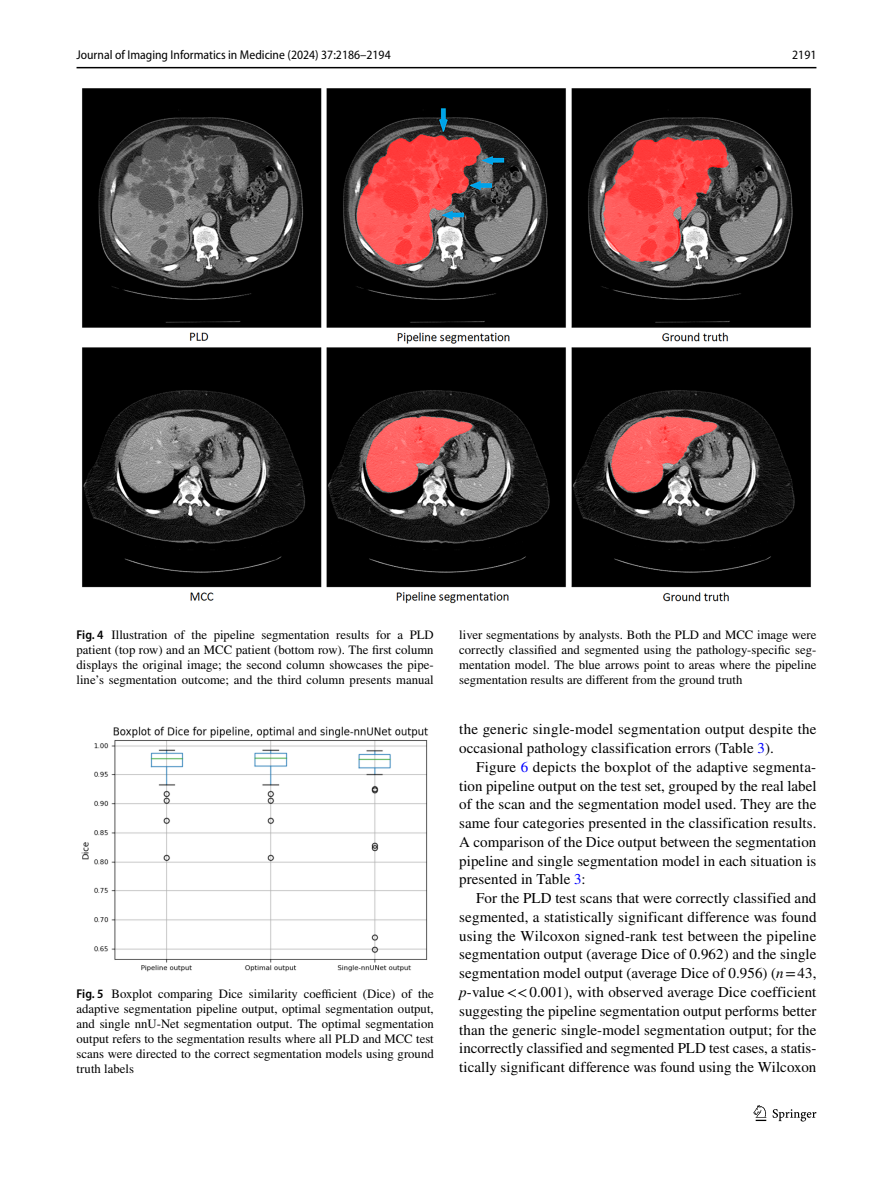
<style>
.page{position:relative;width:893px;height:1187px;background:#fff}
.page>*{position:absolute;margin:0;border:0;box-sizing:border-box;transform-origin:0 0}
.t1{font:15px/18.8px "STIX";letter-spacing:.005em;color:#000;text-align:justify}
.t2{font:12.75px/15px "STIX";color:#000;text-align:justify}
.t3{font:semi-condensed 12.75px "Myriad Pro";color:#000}
.s1{font-family:"Myriad Pro";font-weight:600;font-stretch:semi-condensed}
.s2{color:#00f}
.s3{font-style:italic}
</style>
<div class="page">
<hr style="left:77px;top:67px;width:739px;height:1px;background:#000">
<svg style="left:753px;top:1105px;width:13px;height:15px"></svg>
<svg style="left:773px;top:1109px;width:43px;height:12px"></svg>
<img style="left:82px;top:88px;width:729px;height:516px">
<img style="left:81px;top:726px;width:348px;height:246px">
<p class="t3" style="left:77px;top:48px;width:316px">Journal of Imaging Informatics in Medicine (2024) 37:2186–2194</p>
<p class="t3" style="left:792px;top:48px;width:26px">2191</p>
<p class="t2" style="left:77px;top:628px;width:359px"><span class="s1">Fig. 4</span> Illustration of the pipeline segmentation results for a PLD patient (top row) and an MCC patient (bottom row). The first column displays the original image; the second column showcases the pipe&shy;line’s segmentation outcome; and the third column presents manual</p>
<p class="t2" style="left:459px;top:628px;width:359px">liver segmentations by analysts. Both the PLD and MCC image were correctly classified and segmented using the pathology-specific seg&shy;mentation model. The blue arrows point to areas where the pipeline segmentation results are different from the ground truth</p>
<p class="t2" style="left:77px;top:987px;width:359px"><span class="s1">Fig. 5</span> Boxplot comparing Dice similarity coefficient (Dice) of the adaptive segmentation pipeline output, optimal segmentation output, and single nnU-Net segmentation output. The optimal segmentation output refers to the segmentation results where all PLD and MCC test scans were directed to the correct segmentation models using ground truth labels</p>
<p class="t1" style="left:459px;top:721px;width:359px">the generic single-model segmentation output despite the occasional pathology classification errors (Table <span class="s2">3</span>).</p>
<p class="t1" style="left:459px;top:758px;width:359px;text-indent:17px">Figure <span class="s2">6</span> depicts the boxplot of the adaptive segmenta&shy;tion pipeline output on the test set, grouped by the real label of the scan and the segmentation model used. They are the same four categories presented in the classification results.<br>A comparison of the Dice output between the segmentation pipeline and single segmentation model in each situation is presented in Table <span class="s2">3</span>:</p>
<p class="t1" style="left:459px;top:889px;width:359px;text-indent:17px">For the PLD test scans that were correctly classified and segmented, a statistically significant difference was found using the Wilcoxon signed-rank test between the pipeline segmentation output (average Dice of 0.962) and the single segmentation model output (average Dice of 0.956) (<span class="s3">n</span>=43, <span class="s3">p</span>-value&lt;&lt;0.001), with observed average Dice coefficient suggesting the pipeline segmentation output performs better than the generic single-model segmentation output; for the incorrectly classified and segmented PLD test cases, a statis&shy;tically significant difference was found using the Wilcoxon</p>
</div>
